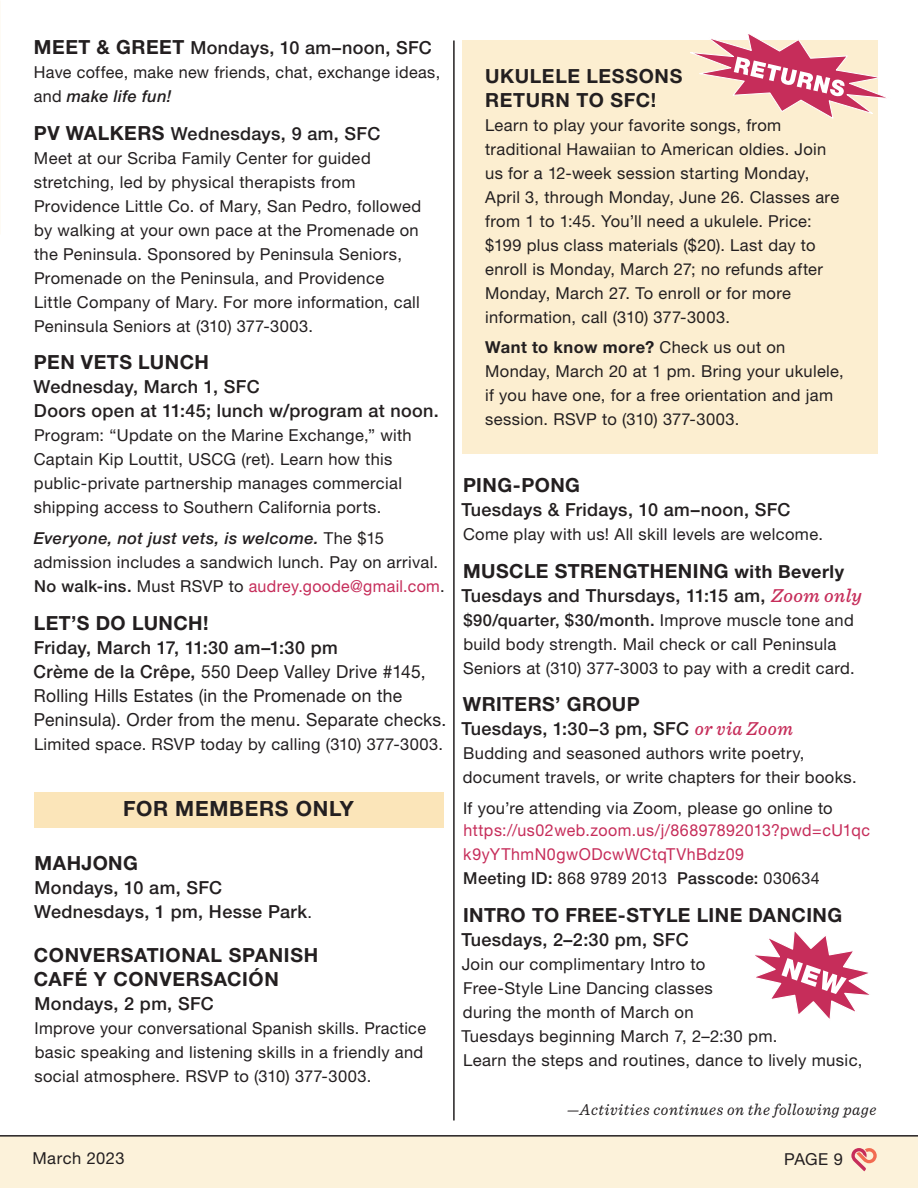
<style>
.page{position:relative;width:918px;height:1188px;background:#fff}
.page>*{position:absolute;margin:0;border:0;box-sizing:border-box;transform-origin:0 0}
.t1{font:700 21px "Helvetica Neue LT Std";letter-spacing:.035em;color:#231f20}
.Class_Program_Name{font:700 19.5px/24px "Helvetica Neue LT Std";letter-spacing:.025em;color:#231f20}
.Class_day___time{font:500 18px/24px "Helvetica Neue LT Std";letter-spacing:.02em;color:#231f20}
.Class_day___time-2{font:18px/24px "Helvetica Neue LT Std";letter-spacing:.015em;color:#231f20}
.Class_Program_Name-2{font:500 18px "Helvetica Neue LT Std";letter-spacing:.02em;color:#231f20}
.Class_Program_Name-3{font:16.5px/24px "Helvetica Neue LT Std";letter-spacing:.02em;color:#231f20}
.t2{font:16.5px/24px "Helvetica Neue LT Std";letter-spacing:.025em;color:#c62d5a}
.Class_day___time-3{font:16.5px "Helvetica Neue LT Std";letter-spacing:.02em;color:#231f20}
.Bulleted_no_indent{font:italic 16.5px "Sentinel";letter-spacing:.03em;color:#231f20}
.t3{font:500 16.5px "Helvetica Neue LT Std";letter-spacing:.025em;color:#231f20}
.s1{font-weight:700;font-size:19.5px}
.s2{font-weight:500;font-style:italic}
.s3{font-weight:500;color:#231f20}
.s4{color:#231f20}
.s5{font-weight:500}
.s6{font-weight:400;font-size:16.5px}
.s7{font-weight:700}
.s8{font-size:18px}
.s9{font-family:"Sentinel";font-style:italic;font-size:19.5px;color:#c62d5a}
.s10{font-weight:400}
</style>
<div class="page">
<div style="left:0;top:1137px;width:918px;height:51px;background:#fcf2da"></div>
<div style="left:462px;top:40px;width:416px;height:414px;background:#fceed0"></div>
<svg style="left:690px;top:34px;width:197px;height:85px"></svg>
<div style="left:34px;top:792px;width:410px;height:36px;background:#fbe5b9"></div>
<svg style="left:755px;top:931px;width:115px;height:88px"></svg>
<hr style="left:453px;top:40px;width:2px;height:1080px;background:#231f20">
<hr style="left:0;top:1135px;width:918px;height:2px;background:#231f20">
<svg style="left:851px;top:1148px;width:26px;height:23px"></svg>
<p class="Class_Program_Name-2" style="left:34px;top:37px;width:399px"><span class="s1">MEET &amp; GREET</span> Mondays, 10 am–noon, SFC</p>
<p class="Class_Program_Name-3" style="left:34px;top:60px;width:408px">Have coffee, make new friends, chat, exchange ideas, and <span class="s2">make life fun!</span></p>
<p class="Class_day___time" style="left:34px;top:121px;width:348px"><span class="s1">PV WALKERS</span> Wednesdays, 9 am, SFC</p>
<p class="Class_Program_Name-3" style="left:34px;top:146px;width:389px">Meet at our Scriba Family Center for guided stretching, led by physical therapists from Providence Little Co. of Mary, San Pedro, followed by walking at your own pace at the Promenade on the Peninsula. Sponsored by Peninsula Seniors, Promenade on the Peninsula, and Providence Little Company of Mary. For more information, call Peninsula Seniors at (310) 377-3003.</p>
<p class="Class_Program_Name" style="left:34px;top:350px;width:177px">PEN VETS LUNCH</p>
<p class="Class_day___time" style="left:34px;top:375px;width:407px">Wednesday, March 1, SFC<br>Doors open at 11:45; lunch w/program at noon.</p>
<p class="Class_Program_Name-3" style="left:34px;top:423px;width:380px">Program: “Update on the Marine Exchange,” with Captain Kip Louttit, USCG (ret). Learn how this public-private partnership manages commercial shipping access to Southern California ports.</p>
<p class="Class_Program_Name-3" style="left:34px;top:526px;width:406px"><span class="s2">Everyone, not just vets, is welcome.</span> The $15 admission includes a sandwich lunch. Pay on arrival.</p>
<p class="t2" style="left:34px;top:574px;width:412px"><span class="s3">No walk-ins.</span> <span class="s4">Must RSVP to</span> audrey.goode@gmail.com<span class="s4">.</span></p>
<p class="Class_Program_Name" style="left:34px;top:610px;width:176px">LET’S DO LUNCH!</p>
<p class="Class_day___time-2" style="left:34px;top:635px;width:414px"><span class="s5">Friday, March 17, 11:30 am–1:30 pm<br>Crème de la Crêpe,</span> 550 Deep Valley Drive #145, Rolling Hills Estates (in the Promenade on the Peninsula). Order from the menu. Separate checks.</p>
<p class="Class_day___time-3" style="left:34px;top:734px;width:411px">Limited space. RSVP today by calling (310) 377-3003.</p>
<p class="t1" style="left:123px;top:796px;width:232px">FOR MEMBERS ONLY</p>
<p class="Class_Program_Name" style="left:35px;top:850px;width:105px">MAHJONG</p>
<p class="Class_day___time" style="left:34px;top:875px;width:279px">Mondays, 10 am, SFC<br>Wednesdays, 1 pm, Hesse Park<span class="s6">.</span></p>
<p class="Class_Program_Name" style="left:34px;top:943px;width:286px">CONVERSATIONAL SPANISH<br>CAFÉ Y CONVERSACIÓN</p>
<p class="Class_day___time" style="left:35px;top:991px;width:181px">Mondays, 2 pm, SFC</p>
<p class="Class_Program_Name-3" style="left:34px;top:1016px;width:393px">Improve your conversational Spanish skills. Practice basic speaking and listening skills in a friendly and social atmosphere. RSVP to (310) 377-3003.</p>
<p class="Class_Program_Name" style="left:485px;top:63px;width:199px">UKULELE LESSONS<br>RETURN TO SFC!</p>
<p class="Class_Program_Name-3" style="left:485px;top:112px;width:356px">Learn to play your favorite songs, from traditional Hawaiian to American oldies. Join us for a 12-week session starting Monday, April 3, through Monday, June 26. Classes are from 1 to 1:45. You’ll need a ukulele. Price: $199 plus class materials ($20). Last day to enroll is Monday, March 27; no refunds after Monday, March 27. To enroll or for more information, call (310) 377-3003.</p>
<p class="Class_Program_Name-3" style="left:485px;top:335px;width:360px"><span class="s7">Want to know more?</span> Check us out on Monday, March 20 at 1 pm. Bring your ukulele, if you have one, for a free orientation and jam session. RSVP to (310) 377-3003.</p>
<p class="Class_Program_Name" style="left:463px;top:473px;width:118px">PING-PONG</p>
<p class="Class_day___time" style="left:461px;top:498px;width:331px">Tuesdays &amp; Fridays, 10 am–noon, SFC</p>
<p class="Class_Program_Name-3" style="left:463px;top:522px;width:361px">Come play with us! All skill levels are welcome.</p>
<p class="Class_Program_Name" style="left:463px;top:558px;width:383px">MUSCLE STRENGTHENING <span class="s8">with Beverly</span></p>
<p class="Class_day___time" style="left:461px;top:583px;width:402px">Tuesdays and Thursdays, 11:15 am, <span class="s9">Zoom only</span></p>
<p class="Class_Program_Name-3" style="left:463px;top:607px;width:393px"><span class="s5">$90/quarter, $30/month.</span> Improve muscle tone and build body strength. Mail check or call Peninsula<br>Seniors at (310) 377-3003 to pay with a credit card.</p>
<p class="Class_Program_Name" style="left:463px;top:692px;width:178px">WRITERS’ GROUP</p>
<p class="Class_day___time" style="left:461px;top:717px;width:333px">Tuesdays, 1:30–3 pm, SFC <span class="s9">or via Zoom</span></p>
<p class="Class_Program_Name-3" style="left:463px;top:741px;width:395px">Budding and seasoned authors write poetry, document travels, or write chapters for their books.</p>
<p class="Class_Program_Name-3" style="left:463px;top:796px;width:371px">If you’re attending via Zoom, please go online to</p>
<p class="t2" style="left:463px;top:818px;width:408px">https://us02web.zoom.us/j/86897892013?pwd=cU1qc k9yYThmN0gwODcwWCtqTVhBdz09</p>
<p class="t3" style="left:463px;top:869px;width:358px">Meeting ID: <span class="s10">868 9789 2013</span> Passcode: <span class="s10">030634</span></p>
<p class="Class_Program_Name" style="left:463px;top:903px;width:381px">INTRO TO FREE-STYLE LINE DANCING</p>
<p class="Class_Program_Name-2" style="left:461px;top:929px;width:229px">Tuesdays, 2–2:30 pm, SFC</p>
<p class="Class_Program_Name-3" style="left:461px;top:952px;width:402px">Join our complimentary Intro to<br>Free-Style Line Dancing classes<br>during the month of March on<br>Tuesdays beginning March 7, 2–2:30 pm.<br>Learn the steps and routines, dance to lively music,</p>
<p class="Bulleted_no_indent" style="left:567px;top:1097px;width:311px">—Activities continues on the following page</p>
<p class="Class_Program_Name-3" style="left:32px;top:1145px;width:94px">March 2023</p>
<p class="Class_Program_Name-3" style="left:784px;top:1147px;width:60px">PAGE 9</p>
</div>
